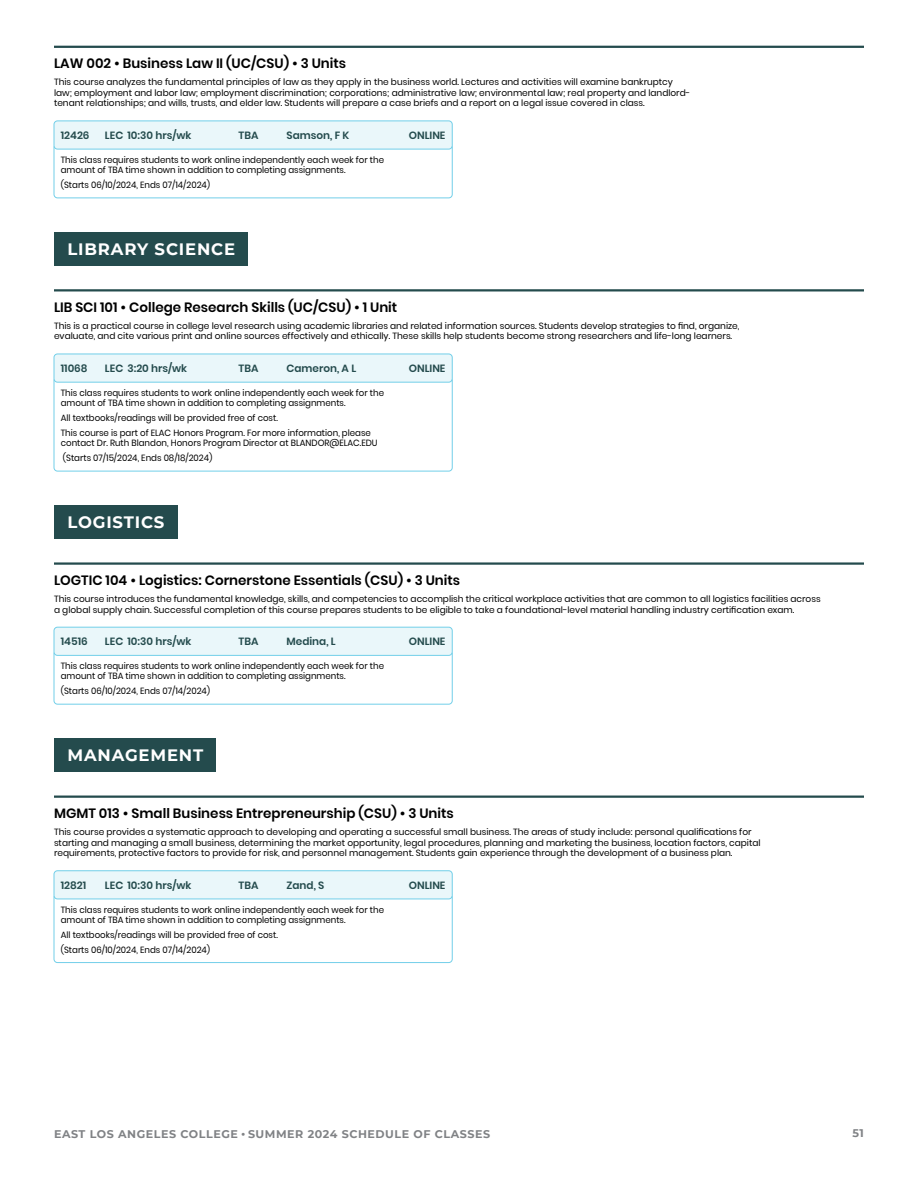
<style>
.page{position:relative;width:918px;height:1188px;background:#fff}
.page>*{position:absolute;margin:0;border:0;box-sizing:border-box;transform-origin:0 0}
.t1{font:700 16.5px "Montserrat";letter-spacing:.05em;color:#fff}
.t2{font:600 13.5px "Poppins";color:#000}
.t3{font:700 11.1px "Montserrat";letter-spacing:.05em;color:#808285}
.t4{font:600 10.5px "Poppins";color:#244b4d}
.t5{font:9px/10.5px "Poppins";color:#000}
.t6{font:9px/10.5px "Poppins";color:#000;scale:.96 1}
.s1{font-family:"Poppins";font-weight:500}
</style>
<div class="page">
<hr style="left:54px;top:46px;width:810px;height:2px;background:#244b4d">
<div style="left:54px;top:121px;width:398px;height:28px;background:#eaf7fa;border-radius:4px"></div>
<div style="left:54px;top:121px;width:399px;height:28px;border:1px solid #72cfe9;border-radius:4px"></div>
<svg style="left:53px;top:146px;width:400px;height:53px"></svg>
<div style="left:54px;top:232px;width:194px;height:34px;background:#244b4d"></div>
<hr style="left:54px;top:289px;width:810px;height:2px;background:#244b4d">
<div style="left:54px;top:354px;width:398px;height:28px;background:#eaf7fa;border-radius:4px"></div>
<div style="left:54px;top:354px;width:399px;height:29px;border:1px solid #72cfe9;border-radius:4px"></div>
<svg style="left:53px;top:379px;width:400px;height:93px"></svg>
<div style="left:54px;top:506px;width:123px;height:33px;background:#244b4d"></div>
<hr style="left:54px;top:562px;width:810px;height:3px;background:#244b4d">
<div style="left:54px;top:627px;width:398px;height:28px;background:#eaf7fa;border-radius:4px"></div>
<div style="left:54px;top:627px;width:399px;height:29px;border:1px solid #72cfe9;border-radius:4px"></div>
<svg style="left:53px;top:652px;width:400px;height:53px"></svg>
<div style="left:54px;top:739px;width:162px;height:33px;background:#244b4d"></div>
<hr style="left:54px;top:796px;width:810px;height:2px;background:#244b4d">
<div style="left:54px;top:871px;width:398px;height:28px;background:#eaf7fa;border-radius:4px"></div>
<div style="left:54px;top:870px;width:399px;height:29px;border:1px solid #72cfe9;border-radius:4px"></div>
<svg style="left:53px;top:896px;width:400px;height:67px"></svg>
<h2 class="t2" style="left:54px;top:56px;width:294px">LAW 002 • Business Law II (UC/CSU) • 3 Units</h2>
<p class="t5" style="left:54px;top:77px;width:638px">This course analyzes the fundamental principles of law as they apply in the business world. Lectures and activities will examine bankruptcy law; employment and labor law; employment discrimination; corporations; administrative law; environmental law; real property and landlord&shy;tenant relationships; and wills, trusts, and elder law. Students will prepare a case briefs and a report on a legal issue covered in class.</p>
<p class="t4" style="left:61px;top:129px;width:30px">12426</p>
<p class="t4" style="left:105px;top:129px;width:88px">LEC 10:30 hrs/wk</p>
<p class="t4" style="left:238px;top:129px;width:21px">TBA</p>
<p class="t4" style="left:286px;top:129px;width:64px">Samson, F K</p>
<p class="t4" style="left:409px;top:129px;width:38px">ONLINE</p>
<p class="t6" style="left:61px;top:154px;width:338px">This class requires students to work online independently each week for the amount of TBA time shown in addition to completing assignments.</p>
<p class="t6" style="left:61px;top:180px;width:157px">(Starts 06/10/2024, Ends 07/14/2024)</p>
<h1 class="t1" style="left:68px;top:237px;width:169px">LIBRARY SCIENCE</h1>
<h2 class="t2" style="left:54px;top:299px;width:345px">LIB SCI 101 • College Research Skills (UC/CSU) • 1 Unit</h2>
<p class="t5" style="left:54px;top:321px;width:687px">This is a practical course in college level research using academic libraries and related information sources. Students develop strategies to find, organize, evaluate, and cite various print and online sources effectively and ethically. These skills help students become strong researchers and life-long learners.</p>
<p class="t4" style="left:61px;top:362px;width:28px">11068</p>
<p class="t4" style="left:105px;top:362px;width:84px">LEC 3:20 hrs/wk</p>
<p class="t4" style="left:238px;top:362px;width:21px">TBA</p>
<p class="t4" style="left:286px;top:362px;width:71px">Cameron, A L</p>
<p class="t4" style="left:409px;top:362px;width:38px">ONLINE</p>
<p class="t6" style="left:61px;top:387px;width:338px">This class requires students to work online independently each week for the amount of TBA time shown in addition to completing assignments.</p>
<p class="t6" style="left:61px;top:411px;width:325px;line-height:14.9px">All textbooks/readings will be provided free of cost.<br>This course is part of ELAC Honors Program. For more information, please</p>
<p class="t6" style="left:61px;top:436px;width:332px;line-height:14.9px">contact Dr. Ruth Blandon, Honors Program Director at BLANDOR@ELAC.EDU (Starts 07/15/2024, Ends 08/18/2024)</p>
<h1 class="t1" style="left:68px;top:511px;width:98px">LOGISTICS</h1>
<h2 class="t2" style="left:54px;top:572px;width:408px">LOGTIC 104 • Logistics: Cornerstone Essentials (CSU) • 3 Units</h2>
<p class="t5" style="left:54px;top:594px;width:768px">This course introduces the fundamental knowledge, skills, and competencies to accomplish the critical workplace activities that are common to all logistics facilities across a global supply chain. Successful completion of this course prepares students to be eligible to take a foundational-level material handling industry certification exam.</p>
<p class="t4" style="left:61px;top:635px;width:28px">14516</p>
<p class="t4" style="left:105px;top:635px;width:88px">LEC 10:30 hrs/wk</p>
<p class="t4" style="left:238px;top:635px;width:21px">TBA</p>
<p class="t4" style="left:286px;top:635px;width:51px">Medina, L</p>
<p class="t4" style="left:409px;top:635px;width:38px">ONLINE</p>
<p class="t6" style="left:61px;top:661px;width:338px">This class requires students to work online independently each week for the amount of TBA time shown in addition to completing assignments.</p>
<p class="t6" style="left:61px;top:686px;width:157px">(Starts 06/10/2024, Ends 07/14/2024)</p>
<h1 class="t1" style="left:68px;top:744px;width:137px">MANAGEMENT</h1>
<h2 class="t2" style="left:54px;top:805px;width:401px">MGMT 013 • Small Business Entrepreneurship (CSU) • 3 Units</h2>
<p class="t5" style="left:54px;top:827px;width:708px">This course provides a systematic approach to developing and operating a successful small business. The areas of study include: personal qualifications for starting and managing a small business, determining the market opportunity, legal procedures, planning and marketing the business, location factors, capital requirements, protective factors to provide for risk, and personnel management. Students gain experience through the development of a business plan.</p>
<p class="t4" style="left:61px;top:879px;width:27px">12821</p>
<p class="t4" style="left:105px;top:879px;width:88px">LEC 10:30 hrs/wk</p>
<p class="t4" style="left:238px;top:879px;width:21px">TBA</p>
<p class="t4" style="left:286px;top:879px;width:39px">Zand, S</p>
<p class="t4" style="left:409px;top:879px;width:38px">ONLINE</p>
<p class="t6" style="left:61px;top:904px;width:338px">This class requires students to work online independently each week for the amount of TBA time shown in addition to completing assignments.</p>
<p class="t6" style="left:61px;top:927px;width:228px;line-height:14.9px">All textbooks/readings will be provided free of cost. (Starts 06/10/2024, Ends 07/14/2024)</p>
<p class="t3" style="left:54px;top:1126px;width:438px">EAST LOS ANGELES COLLEGE <span class="s1">•</span> SUMMER 2024 SCHEDULE OF CLASSES</p>
<p class="t3" style="left:852px;top:1125px;width:13px">51</p>
</div>
